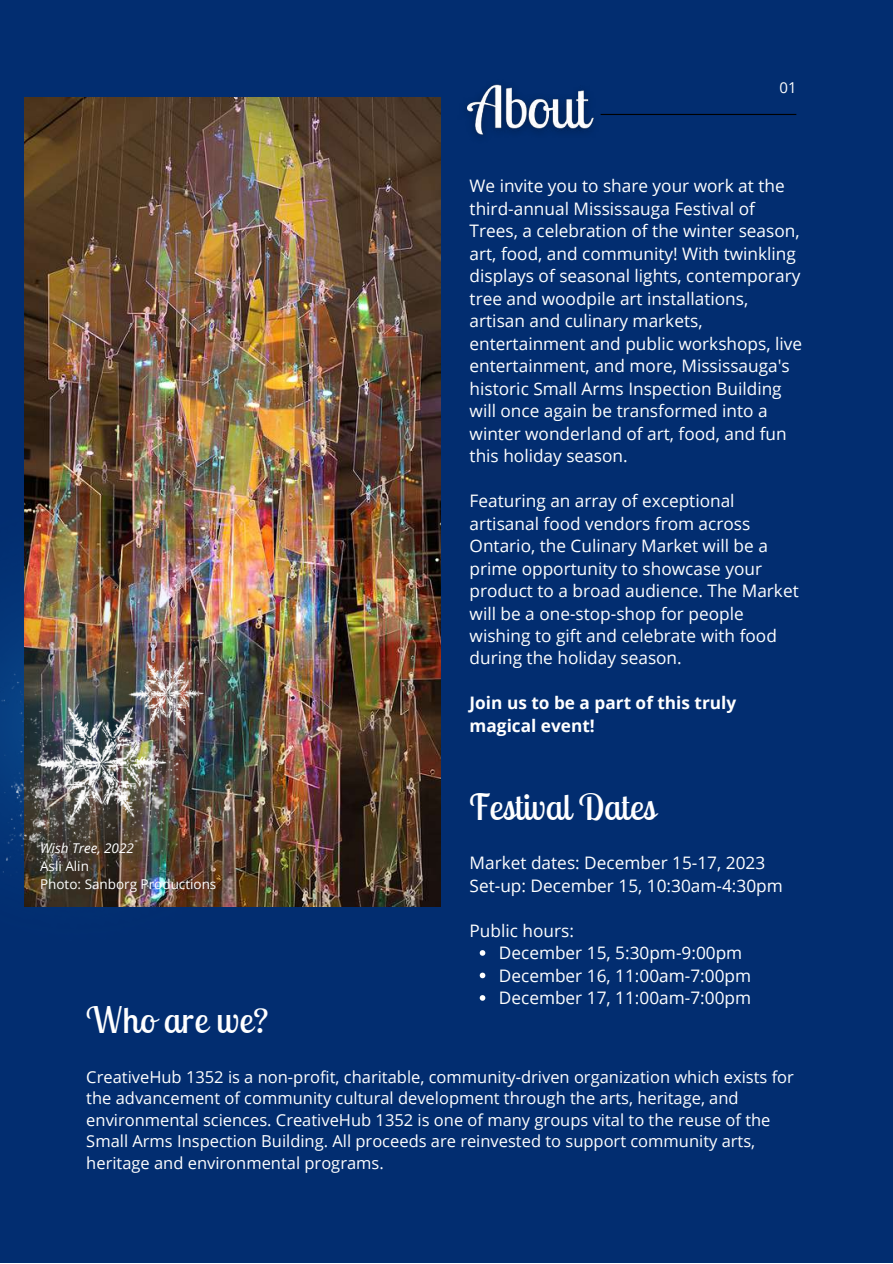
<style>
.page{position:relative;width:893px;height:1264px;background:#fff}
.page>*{position:absolute;margin:0;border:0;box-sizing:border-box;transform-origin:0 0}
.t1{font:36px "Lobster Two";color:#fff}
.t2{font:17.25px/22.5px "Open Sans";color:#fff}
.t3{font:700 17.25px/22.5px "Open Sans";color:#fff}
.t4{font:16.5px/21.3px "Open Sans";color:#fff}
.t5{font:15px "Open Sans";color:#fff}
.t6{font:13.5px/18px "Open Sans";color:#fff}
.t7{font:italic 13.5px "Open Sans";color:#fff}
</style>
<div class="page">
<div style="left:0;top:0;width:892px;height:1262px;background:#022d70"></div>
<img style="left:466px;top:84px;width:143px;height:52px">
<hr style="left:600px;top:114px;width:196px;height:1px;background:#000">
<img style="left:24px;top:98px;width:416px;height:264px">
<img style="left:24px;top:362px;width:416px;height:545px">
<svg style="left:479px;top:950px;width:6px;height:5px"></svg>
<svg style="left:479px;top:972px;width:6px;height:6px"></svg>
<svg style="left:479px;top:995px;width:6px;height:5px"></svg>
<img style="left:0;top:618px;width:208px;height:281px">
<p class="t5" style="left:779px;top:77px;width:19px">01</p>
<p class="t7" style="left:40px;top:838px;width:95px">Wish Tree, 2022</p>
<p class="t6" style="left:40px;top:856px;width:178px">Asli Alin<br>Photo: Sanborg Productions</p>
<p class="t2" style="left:469px;top:174px;width:334px">We invite you to share your work at the third-annual Mississauga Festival of Trees, a celebration of the winter season, art, food, and community! With twinkling displays of seasonal lights, contemporary tree and woodpile art installations, artisan and culinary markets, entertainment and public workshops, live entertainment, and more, Mississauga's historic Small Arms Inspection Building will once again be transformed into a winter wonderland of art, food, and fun this holiday season.</p>
<p class="t2" style="left:469px;top:489px;width:330px">Featuring an array of exceptional artisanal food vendors from across Ontario, the Culinary Market will be a prime opportunity to showcase your product to a broad audience. The Market will be a one-stop-shop for people wishing to gift and celebrate with food during the holiday season.</p>
<p class="t3" style="left:469px;top:691px;width:268px">Join us to be a part of this truly magical event!</p>
<h1 class="t1" style="left:469px;top:783px;width:187px">Festival Dates</h1>
<p class="t2" style="left:469px;top:851px;width:315px">Market dates: December 15-17, 2023<br>Set-up: December 15, 10:30am-4:30pm</p>
<p class="t2" style="left:469px;top:918px;width:106px">Public hours:</p>
<p class="t2" style="left:499px;top:941px;width:254px">December 15, 5:30pm-9:00pm<br>December 16, 11:00am-7:00pm<br>December 17, 11:00am-7:00pm</p>
<h1 class="t1" style="left:86px;top:997px;width:183px">Who are we?</h1>
<p class="t4" style="left:86px;top:1066px;width:709px">CreativeHub 1352 is a non-profit, charitable, community-driven organization which exists for the advancement of community cultural development through the arts, heritage, and environmental sciences. CreativeHub 1352 is one of many groups vital to the reuse of the Small Arms Inspection Building. All proceeds are reinvested to support community arts, heritage and environmental programs.</p>
</div>
